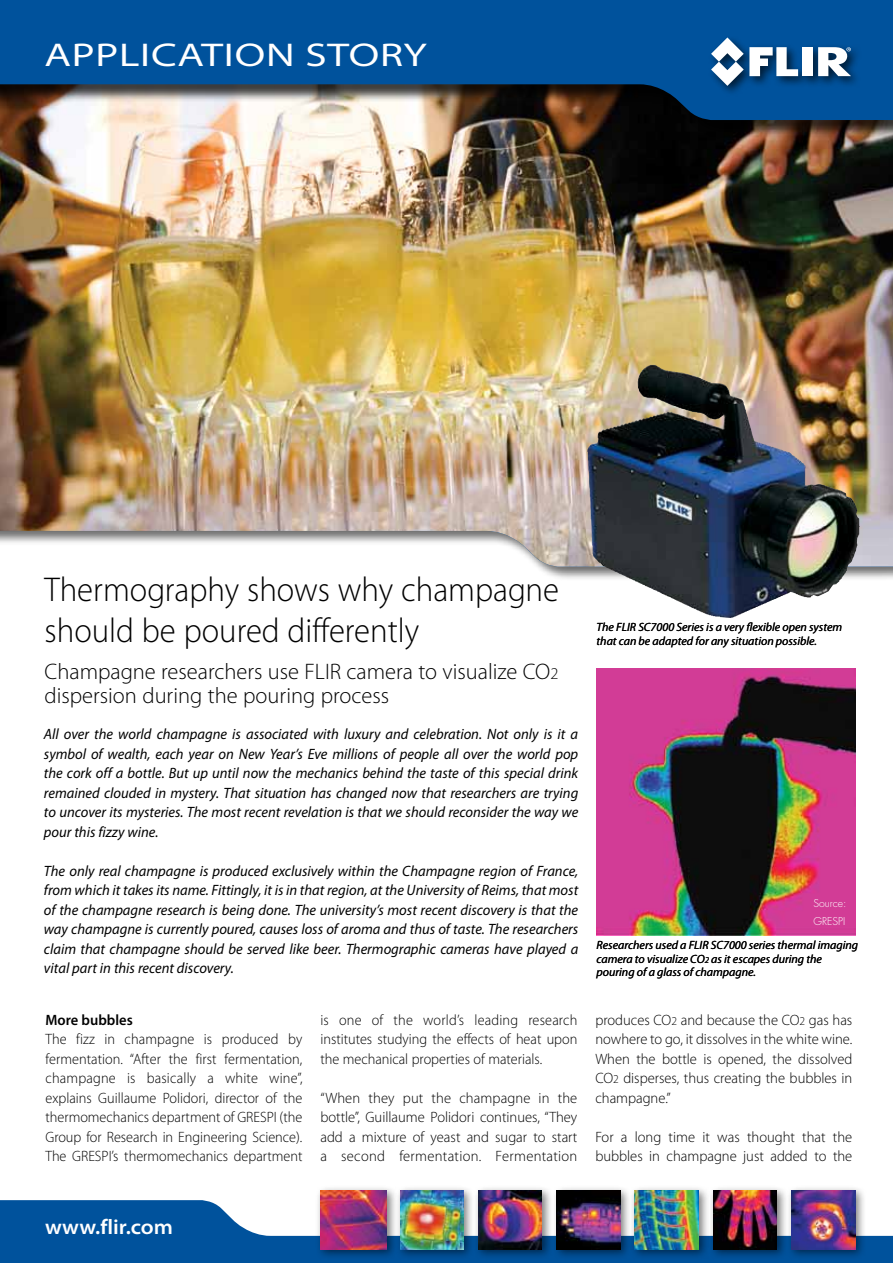
<style>
.page{position:relative;width:893px;height:1263px;background:#fff}
.page>*{position:absolute;margin:0;border:0;box-sizing:border-box;transform-origin:0 0}
.t1{font:300 34.5px/41.4px "Myriad Pro";color:#000;scale:.95 1}
.t2{font:semi-expanded 33px "Myriad Pro";letter-spacing:.02em;color:#fff;scale:1.2 1}
.t3{font:300 22.5px/24px "Myriad Pro";color:#000}
.t4{font:600 semi-expanded 21px "Myriad Pro";color:#fff}
.t5{font:italic 15px/19.5px "Myriad Pro";color:#000;text-align:justify}
.t6{font:300 15px/19.5px "Myriad Pro";color:#000;text-align:justify;scale:.95 1}
.t7{font:300 15px/19.5px "Myriad Pro";color:#000;text-align:justify}
.t8{font:600 15px "Myriad Pro";color:#000}
.t9{font:italic 12px/13.5px "Myriad Pro";color:#000}
.t10{font:300 10.5px/18px "Futura Std";color:#fff}
.s1{font-size:16.5px}
.s2{font-size:9px}
.s3{font-size:12px}
</style>
<div class="page">
<div style="left:0;top:0;width:893px;height:581px;background:#000;opacity:.57"></div>
<img style="left:0;top:139px;width:893px;height:428px">
<img style="left:606px;top:365px;width:118px;height:64px">
<img style="left:596px;top:669px;width:259px;height:266px">
<div style="left:0;top:0;width:893px;height:139px;background:#000;opacity:.75"></div>
<svg style="left:0;top:0;width:893px;height:120px;background:#205b90"></svg>
<svg style="left:0;top:1200px;width:893px;height:63px;fill:#00529c"></svg>
<div style="left:708px;top:34px;width:155px;height:63px;background:#000;opacity:.66"></div>
<div style="left:803px;top:47px;width:10px;height:29px;background:#fff"></div>
<svg style="left:711px;top:37px;width:87px;height:49px"></svg>
<svg style="left:818px;top:47px;width:33px;height:29px"></svg>
<div style="left:552px;top:1185px;width:80px;height:75px;background:#000;opacity:.52"></div>
<img style="left:557px;top:1191px;width:63px;height:58px">
<div style="left:630px;top:1185px;width:80px;height:75px;background:#000;opacity:.52"></div>
<img style="left:635px;top:1191px;width:64px;height:58px">
<div style="left:787px;top:1185px;width:80px;height:75px;background:#000;opacity:.52"></div>
<img style="left:792px;top:1191px;width:63px;height:58px">
<div style="left:708px;top:1185px;width:80px;height:75px;background:#000;opacity:.52"></div>
<img style="left:714px;top:1191px;width:63px;height:58px">
<div style="left:315px;top:1185px;width:83px;height:75px;background:#000;opacity:.52"></div>
<img style="left:320px;top:1191px;width:67px;height:58px">
<div style="left:473px;top:1185px;width:80px;height:75px;background:#000;opacity:.52"></div>
<img style="left:479px;top:1191px;width:63px;height:58px">
<div style="left:395px;top:1185px;width:80px;height:75px;background:#000;opacity:.52"></div>
<img style="left:400px;top:1191px;width:64px;height:58px">
<h2 class="t2" style="left:44px;top:37px;width:320px">APPLICATION STORY</h2>
<h1 class="t1" style="left:45px;top:569px;width:543px">Thermography shows why champagne should be poured differently</h1>
<h3 class="t3" style="left:45px;top:660px;width:515px">Champagne researchers use FLIR camera to visualize CO<span class="s1">2 </span>dispersion during the pouring process</h3>
<p class="t5" style="left:44px;top:725px;width:536px">All over the world champagne is associated with luxury and celebration. Not only is it a symbol of wealth, each year on New Year’s Eve millions of people all over the world pop the cork off a bottle. But up until now the mechanics behind the taste of this special drink remained clouded in mystery. That situation has changed now that researchers are trying to uncover its mysteries. The most recent revelation is that we should reconsider the way we pour this fizzy wine.</p>
<p class="t5" style="left:44px;top:861px;width:536px">The only real champagne is produced exclusively within the Champagne region of France, from which it takes its name. Fittingly, it is in that region, at the University of Reims, that most of the champagne research is being done. The university’s most recent discovery is that the way champagne is currently poured, causes loss of aroma and thus of taste. The researchers claim that champagne should be served like beer. Thermographic cameras have played a vital part in this recent discovery.</p>
<p class="t8" style="left:45px;top:1011px;width:89px">More bubbles</p>
<p class="t6" style="left:45px;top:1030px;width:272px">The fizz in champagne is produced by fermentation. “After the first fermentation, champagne is basically a white wine”, explains Guillaume Polidori, director of the thermomechanics department of GRESPI (the Group for Research in Engineering Science).<br>The GRESPI’s thermomechanics department</p>
<p class="t6" style="left:320px;top:1010px;width:272px">is one of the world’s leading research institutes studying the effects of heat upon the mechanical properties of materials.</p>
<p class="t7" style="left:320px;top:1088px;width:258px">“When they put the champagne in the bottle”, Guillaume Polidori continues, “They add a mixture of yeast and sugar to start a second fermentation. Fermentation</p>
<p class="t9" style="left:596px;top:620px;width:247px;line-height:14.4px">The FLIR SC7000 Series is a very flexible open system that can be adapted for any situation possible.</p>
<p class="t10" style="left:813px;top:894px;width:34px">Source:<br>GRESPI</p>
<p class="t9" style="left:596px;top:939px;width:263px">Researchers used a FLIR SC7000 series thermal imaging camera to visualize CO<span class="s2">2</span> as it escapes during the pouring of a glass of champagne.</p>
<p class="t7" style="left:595px;top:1010px;width:258px">produces CO<span class="s3">2</span> and because the CO<span class="s3">2</span> gas has nowhere to go, it dissolves in the white wine.<br>When the bottle is opened, the dissolved CO<span class="s3">2</span> disperses, thus creating the bubbles in champagne.”</p>
<p class="t7" style="left:595px;top:1127px;width:258px">For a long time it was thought that the bubbles in champagne just added to the</p>
<h3 class="t4" style="left:45px;top:1215px;width:129px">www.flir.com</h3>
</div>
